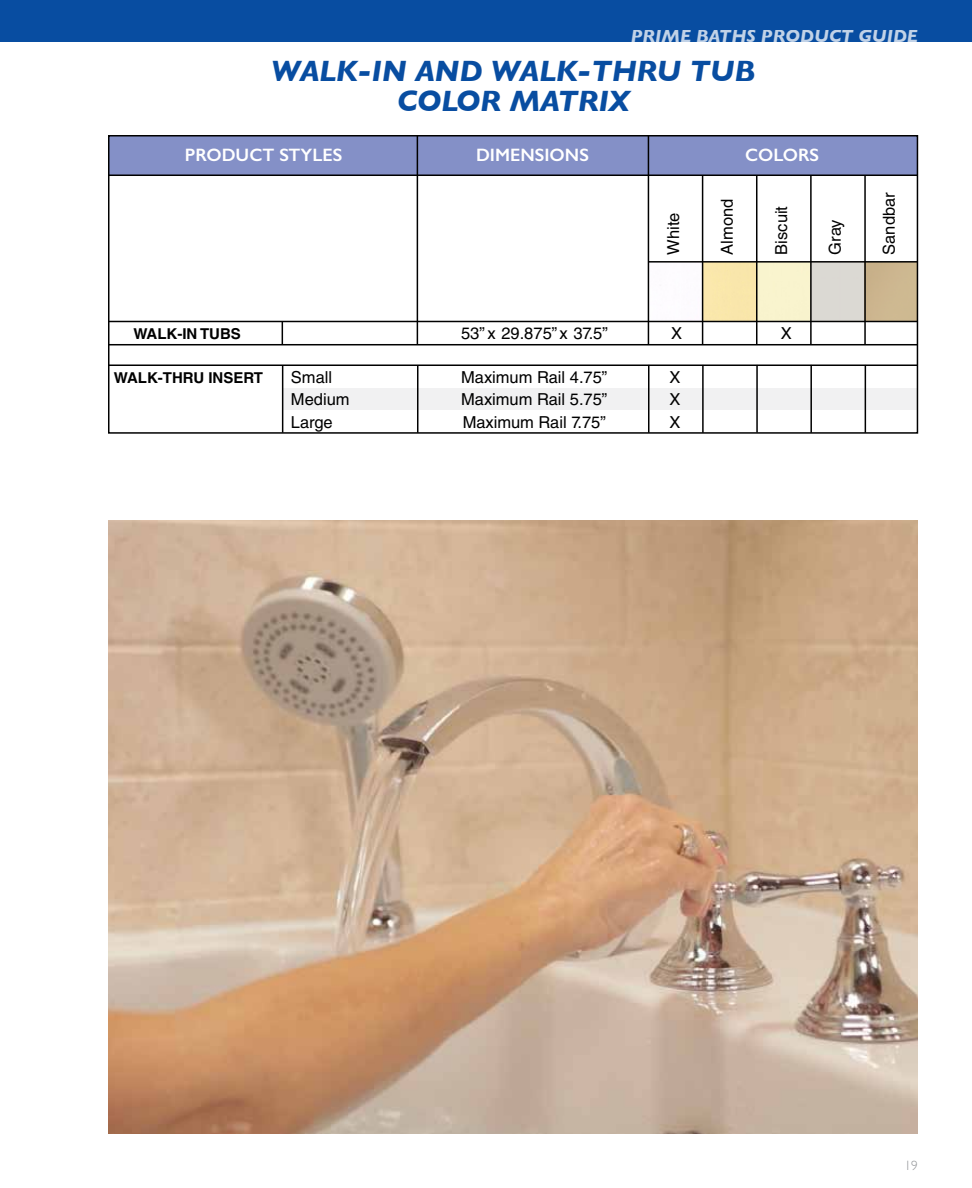
<style>
.page{position:relative;width:972px;height:1188px;background:#fff}
.page>*{position:absolute;margin:0;border:0;box-sizing:border-box;transform-origin:0 0}
.t1{font:italic 700 30px/30px "Gill Sans";letter-spacing:-.01em;color:#084da1;text-align:center}
.t2{font:600 18px "Gill Sans";color:#fff}
.t3{font:italic 700 18px "Gill Sans";color:#fff}
.t4{font:16.5px "Helvetica LT Std";color:#000}
.t5{font:700 15px "Helvetica LT Std";color:#000}
.t6{font:300 13.5px "Gill Sans";color:#939598}
</style>
<div class="page">
<div style="left:0;top:0;width:972px;height:42px;background:#084da1"></div>
<img style="left:108px;top:520px;width:810px;height:614px">
<img style="left:649px;top:263px;width:266px;height:58px">
<div style="left:108px;top:136px;width:809px;height:39px;background:#8490c7"></div>
<div style="left:282px;top:388px;width:635px;height:22px;background:#f1f1f2"></div>
<hr style="left:108px;top:344px;width:809px;height:1px;background:#000">
<hr style="left:108px;top:364px;width:809px;height:2px;background:#000">
<hr style="left:109px;top:175px;width:808px;height:1px;background:#000">
<svg style="left:282px;top:322px;width:1px;height:22px"></svg>
<hr style="left:648px;top:365px;width:2px;height:68px;background:#000">
<hr style="left:702px;top:365px;width:2px;height:68px;background:#000">
<hr style="left:756px;top:365px;width:2px;height:68px;background:#000">
<hr style="left:810px;top:365px;width:2px;height:68px;background:#000">
<hr style="left:865px;top:365px;width:1px;height:68px;background:#000">
<hr style="left:282px;top:365px;width:1px;height:68px;background:#000">
<hr style="left:417px;top:365px;width:1px;height:68px;background:#000">
<hr style="left:648px;top:261px;width:269px;height:2px;background:#000">
<hr style="left:417px;top:136px;width:1px;height:208px;background:#000">
<hr style="left:648px;top:136px;width:1px;height:209px;background:#000">
<hr style="left:702px;top:176px;width:1px;height:169px;background:#000">
<hr style="left:756px;top:176px;width:1px;height:169px;background:#000">
<hr style="left:810px;top:176px;width:2px;height:169px;background:#000">
<hr style="left:864px;top:176px;width:2px;height:169px;background:#000">
<hr style="left:108px;top:321px;width:809px;height:1px;background:#000">
<div style="left:108px;top:135px;width:810px;height:299px;border:2px solid #000"></div>
<p class="t3" style="left:631px;top:26px;width:289px">PRIME BATHS PRODUCT GUIDE</p>
<h1 class="t1" style="left:271px;top:56px;width:486px">WALK-IN AND WALK-THRU TUB<br>COLOR MATRIX</h1>
<p class="t2" style="left:185px;top:144px;width:159px">PRODUCT STYLES</p>
<p class="t2" style="left:476px;top:144px;width:114px">DIMENSIONS</p>
<p class="t2" style="left:745px;top:144px;width:76px">COLORS</p>
<p class="t4" style="left:664px;top:255px;width:43px;rotate:-90deg">White</p>
<p class="t4" style="left:718px;top:255px;width:57px;rotate:-90deg">Almond</p>
<p class="t4" style="left:772px;top:255px;width:50px;rotate:-90deg">Biscuit</p>
<p class="t4" style="left:825px;top:255px;width:37px;rotate:-90deg">Gray</p>
<p class="t5" style="left:133px;top:324px;width:109px">WALK-IN TUBS</p>
<p class="t4" style="left:461px;top:323px;width:148px">53” x 29.875” x 37.5”</p>
<p class="t4" style="left:671px;top:323px;width:13px">X</p>
<p class="t4" style="left:781px;top:323px;width:13px">X</p>
<p class="t4" style="left:291px;top:368px;width:43px">Small</p>
<p class="t4" style="left:461px;top:368px;width:148px">Maximum Rail 4.75”</p>
<p class="t4" style="left:669px;top:368px;width:13px">X</p>
<p class="t4" style="left:291px;top:390px;width:60px">Medium</p>
<p class="t4" style="left:461px;top:390px;width:148px">Maximum Rail 5.75”</p>
<p class="t4" style="left:669px;top:390px;width:13px">X</p>
<p class="t4" style="left:291px;top:412px;width:43px">Large</p>
<p class="t4" style="left:463px;top:412px;width:145px">Maximum Rail 7.75”</p>
<p class="t4" style="left:669px;top:412px;width:13px">X</p>
<p class="t5" style="left:114px;top:369px;width:151px">WALK-THRU INSERT</p>
<p class="t4" style="left:879px;top:255px;width:64px;rotate:-90deg">Sandbar</p>
<p class="t6" style="left:904px;top:1155px;width:15px">19</p>
</div>
